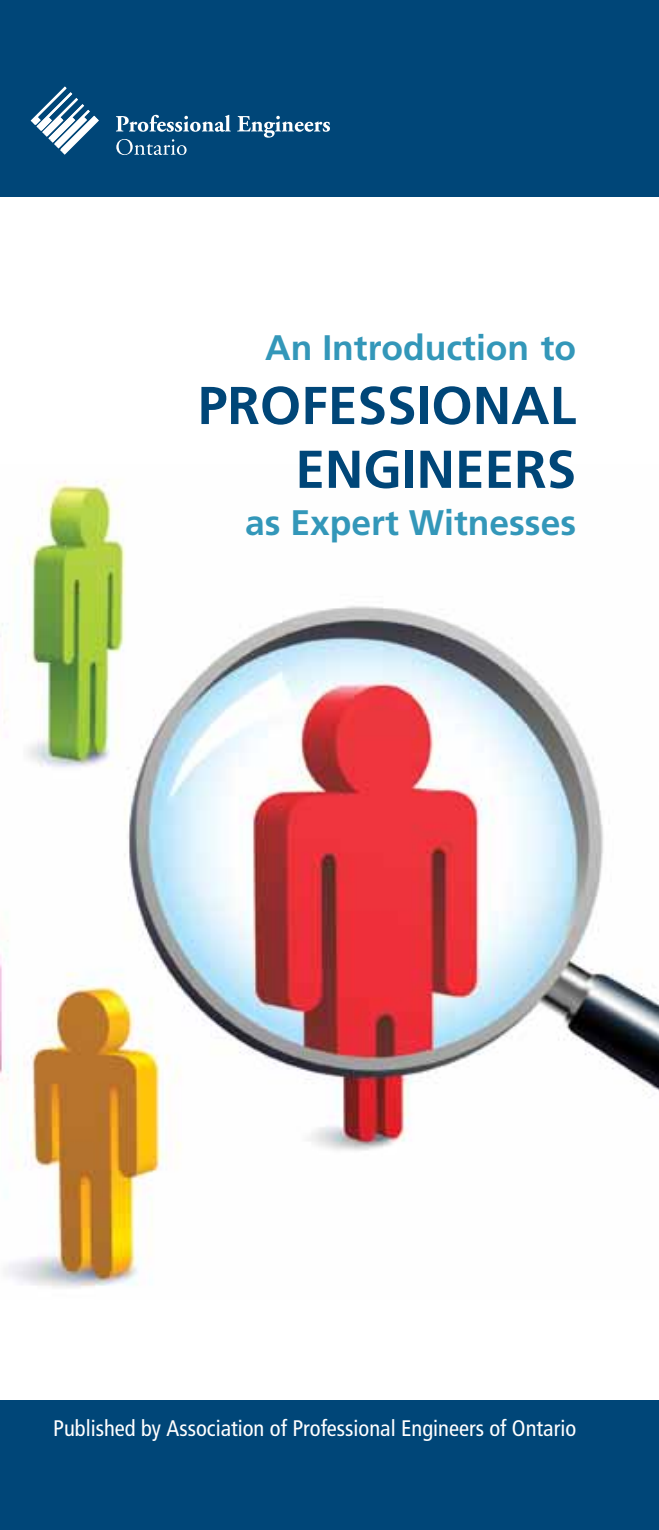
<style>
.page{position:relative;width:659px;height:1530px;background:#fff}
.page>*{position:absolute;margin:0;border:0;box-sizing:border-box;transform-origin:0 0}
.t1{font:700 53.25px/63.8px "Frutiger";color:#004678;text-align:right}
.t2{font:700 35.5px "Frutiger";color:#3397b9}
.t3{font:condensed 22.5px "Frutiger";color:#fff}
</style>
<div class="page">
<div style="left:0;top:0;width:659px;height:196px;background:#004678"></div>
<div style="left:0;top:1400px;width:659px;height:130px;background:#004678"></div>
<svg style="left:31px;top:86px;width:68px;height:69px"></svg>
<svg style="left:116px;top:115px;width:115px;height:17px"></svg>
<svg style="left:237px;top:116px;width:93px;height:22px"></svg>
<svg style="left:116px;top:139px;width:71px;height:16px"></svg>
<img style="left:0;top:480px;width:659px;height:808px">
<h2 class="t2" style="left:265px;top:327px;width:312px">An Introduction to</h2>
<h1 class="t1" style="left:198px;top:374px;width:380px">Professional<br>Engineers</h1>
<h2 class="t2" style="left:245px;top:502px;width:332px">as Expert Witnesses</h2>
<p class="t3" style="left:53px;top:1415px;width:524px">Published by Association of Professional Engineers of Ontario</p>
</div>
